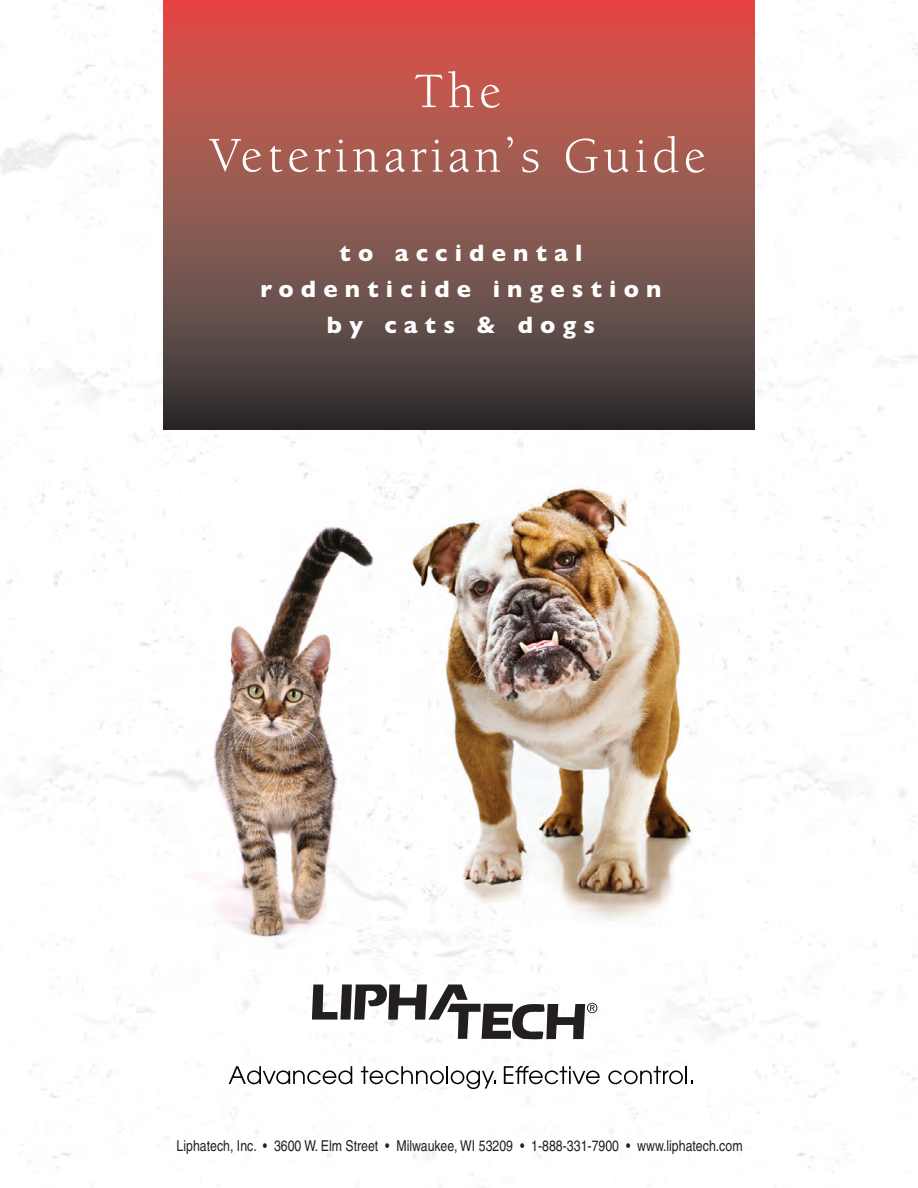
<style>
.page{position:relative;width:918px;height:1188px;background:#fff}
.page>*{position:absolute;margin:0;border:0;box-sizing:border-box;transform-origin:0 0}
.t1{font:51px/64.5px "Berkeley Oldstyle IT Cby BT";letter-spacing:.1em;color:#fff;text-align:center}
.t2{font:700 24px/36px "Gill Sans";letter-spacing:.3em;color:#fff;text-align:center}
.t3{font:condensed 15px "Helvetica";color:#231f20}
</style>
<div class="page">
<img style="left:0;top:0;width:918px;height:1186px">
<svg style="left:164px;top:0;width:590px;height:430px"></svg>
<svg style="left:229px;top:1066px;width:123px;height:18px"></svg>
<svg style="left:361px;top:1066px;width:135px;height:23px"></svg>
<svg style="left:504px;top:1066px;width:96px;height:18px"></svg>
<svg style="left:608px;top:1066px;width:85px;height:18px"></svg>
<svg style="left:312px;top:985px;width:285px;height:54px"></svg>
<h1 class="t1" style="left:210px;top:63px;width:497px">The<br>Veterinarian’s Guide</h1>
<h2 class="t2" style="left:260px;top:235px;width:403px">to accidental rodenticide ingestion by cats &amp; dogs</h2>
<p class="t3" style="left:177px;top:1141px;width:568px">Liphatech, Inc. • 3600 W. Elm Street • Milwaukee, WI 53209 • 1-888-331-7900 • www.liphatech.com</p>
</div>
